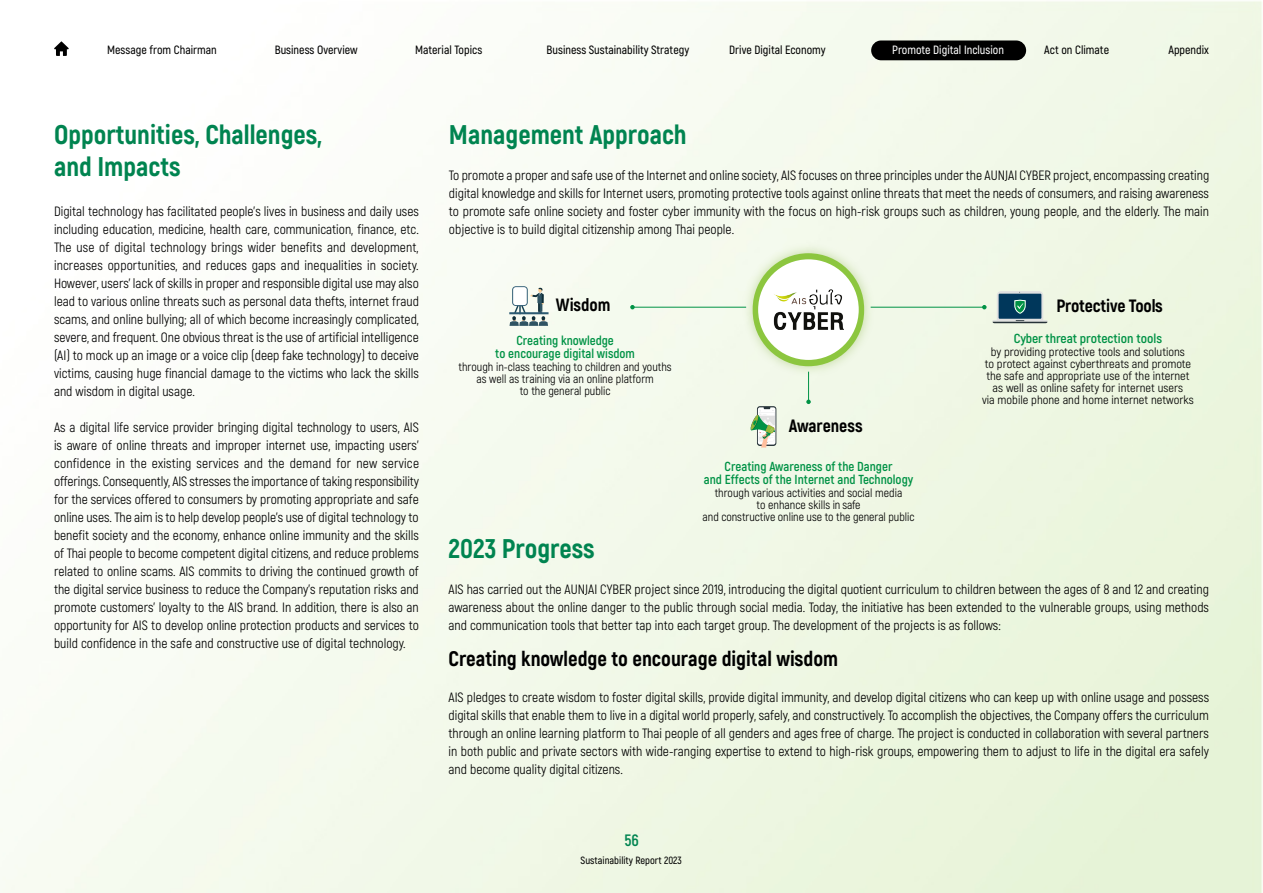
<style>
.page{position:relative;width:1263px;height:893px;background:#fff}
.page>*{position:absolute;margin:0;border:0;box-sizing:border-box;transform-origin:0 0}
.t1{font:800 27px/32.4px "Akrobat";color:#008450}
.t2{font:800 21px "Akrobat";color:#000}
.t3{font:800 17.85px "Akrobat";letter-spacing:-.01em;color:#000}
.t4{font:700 16.5px "Akrobat";color:#008450}
.t5{font:13.5px/18px "Akrobat";color:#000;text-align:justify}
.t6{font:700 13.05px/13px "Akrobat";color:#009245;text-align:center}
.t7{font:700 13.05px "Akrobat";color:#009245;scale:1.05 1}
.t8{font:600 12px "Akrobat";color:#000}
.t9{font:600 12px "Akrobat";color:#fff}
.t10{font:11.85px/11.9px "Akrobat";color:#000;text-align:center}
.t11{font:11.85px/11.9px "Akrobat";color:#000;text-align:center;scale:1.05 1}
.t12{font:600 10.5px "Akrobat";color:#000}
</style>
<div class="page">
<svg style="left:54px;top:41px;width:15px;height:15px"></svg>
<div style="left:871px;top:41px;width:155px;height:19px;background:#000;border-radius:10px"></div>
<img style="left:738px;top:239px;width:140px;height:142px">
<div style="left:753px;top:253px;width:111px;height:113px;background:#8cc63f;border-radius:56px"></div>
<svg style="left:509px;top:286px;width:39px;height:40px"></svg>
<svg style="left:757px;top:406px;width:19px;height:40px"></svg>
<svg style="left:749px;top:407px;width:26px;height:41px"></svg>
<hr style="left:808px;top:372px;width:1px;height:30px;background:#009245">
<svg style="left:806px;top:400px;width:5px;height:4px"></svg>
<hr style="left:632px;top:307px;width:114px;height:1px;background:#009245">
<svg style="left:630px;top:305px;width:5px;height:4px"></svg>
<div style="left:758px;top:259px;width:101px;height:101px;background:#fff;border-radius:50%"></div>
<img style="left:774px;top:290px;width:69px;height:39px">
<svg style="left:993px;top:291px;width:54px;height:32px;background:#567c8a"></svg>
<hr style="left:871px;top:307px;width:113px;height:1px;background:#009245">
<svg style="left:982px;top:305px;width:4px;height:4px"></svg>
<p class="t8" style="left:107px;top:42px;width:111px">Message from Chairman</p>
<p class="t8" style="left:275px;top:42px;width:84px">Business Overview</p>
<p class="t8" style="left:415px;top:42px;width:69px">Material Topics</p>
<p class="t8" style="left:547px;top:42px;width:144px">Business Sustainability Strategy</p>
<p class="t8" style="left:729px;top:42px;width:98px">Drive Digital Economy</p>
<p class="t8" style="left:1044px;top:42px;width:66px">Act on Climate</p>
<p class="t8" style="left:1168px;top:42px;width:42px">Appendix</p>
<p class="t9" style="left:892px;top:42px;width:113px">Promote Digital Inclusion</p>
<h1 class="t1" style="left:54px;top:118px;width:270px">Opportunities, Challenges, and Impacts</h1>
<p class="t5" style="left:54px;top:202px;width:366px">Digital technology has facilitated people’s lives in business and daily uses including education, medicine, health care, communication, finance, etc.<br>The use of digital technology brings wider benefits and development, increases opportunities, and reduces gaps and inequalities in society.<br>However, users’ lack of skills in proper and responsible digital use may also lead to various online threats such as personal data thefts, internet fraud scams, and online bullying; all of which become increasingly complicated, severe, and frequent. One obvious threat is the use of artificial intelligence (AI) to mock up an image or a voice clip (deep fake technology) to deceive victims, causing huge financial damage to the victims who lack the skills and wisdom in digital usage.</p>
<p class="t5" style="left:54px;top:418px;width:367px">As a digital life service provider bringing digital technology to users, AIS is aware of online threats and improper internet use, impacting users’ confidence in the existing services and the demand for new service offerings. Consequently, AIS stresses the importance of taking responsibility for the services offered to consumers by promoting appropriate and safe online uses. The aim is to help develop people’s use of digital technology to benefit society and the economy, enhance online immunity and the skills of Thai people to become competent digital citizens, and reduce problems related to online scams. AIS commits to driving the continued growth of the digital service business to reduce the Company’s reputation risks and promote customers’ loyalty to the AIS brand. In addition, there is also an opportunity for AIS to develop online protection products and services to build confidence in the safe and constructive use of digital technology.</p>
<h1 class="t1" style="left:449px;top:118px;width:239px">Management Approach</h1>
<p class="t5" style="left:449px;top:166px;width:762px">To promote a proper and safe use of the Internet and online society, AIS focuses on three principles under the AUNJAI CYBER project, encompassing creating digital knowledge and skills for Internet users, promoting protective tools against online threats that meet the needs of consumers, and raising awareness to promote safe online society and foster cyber immunity with the focus on high-risk groups such as children, young people, and the elderly. The main objective is to build digital citizenship among Thai people.</p>
<h3 class="t3" style="left:556px;top:293px;width:56px">Wisdom</h3>
<p class="t6" style="left:495px;top:334px;width:141px">Creating knowledge<br>to encourage digital wisdom</p>
<p class="t10" style="left:459px;top:361px;width:215px">through in-class teaching to children and youths as well as training via an online platform<br>to the general public</p>
<h3 class="t3" style="left:789px;top:414px;width:75px">Awareness</h3>
<p class="t6" style="left:704px;top:460px;width:211px">Creating Awareness of the Danger<br>and Effects of the Internet and Technology</p>
<p class="t10" style="left:703px;top:487px;width:213px">through various activities and social media<br>to enhance skills in safe<br>and constructive online use to the general public</p>
<h3 class="t3" style="left:1056px;top:295px;width:108px">Protective Tools</h3>
<p class="t7" style="left:1014px;top:331px;width:143px">Cyber threat protection tools</p>
<p class="t11" style="left:982px;top:346px;width:203px">by providing protective tools and solutions<br>to protect against cyberthreats and promote the safe and appropriate use of the internet as well as online safety for internet users<br>via mobile phone and home internet networks</p>
<h1 class="t1" style="left:448px;top:532px;width:148px">2023 Progress</h1>
<p class="t5" style="left:448px;top:580px;width:762px">AIS has carried out the AUNJAI CYBER project since 2019, introducing the digital quotient curriculum to children between the ages of 8 and 12 and creating awareness about the online danger to the public through social media. Today, the initiative has been extended to the vulnerable groups, using methods and communication tools that better tap into each target group. The development of the projects is as follows:</p>
<h2 class="t2" style="left:448px;top:645px;width:391px">Creating knowledge to encourage digital wisdom</h2>
<p class="t5" style="left:448px;top:688px;width:762px">AIS pledges to create wisdom to foster digital skills, provide digital immunity, and develop digital citizens who can keep up with online usage and possess digital skills that enable them to live in a digital world properly, safely, and constructively. To accomplish the objectives, the Company offers the curriculum through an online learning platform to Thai people of all genders and ages free of charge. The project is conducted in collaboration with several partners in both public and private sectors with wide-ranging expertise to extend to high-risk groups, empowering them to adjust to life in the digital era safely and become quality digital citizens.</p>
<p class="t4" style="left:624px;top:830px;width:16px">56</p>
<p class="t12" style="left:581px;top:854px;width:103px">Sustainability Report 2023</p>
</div>
